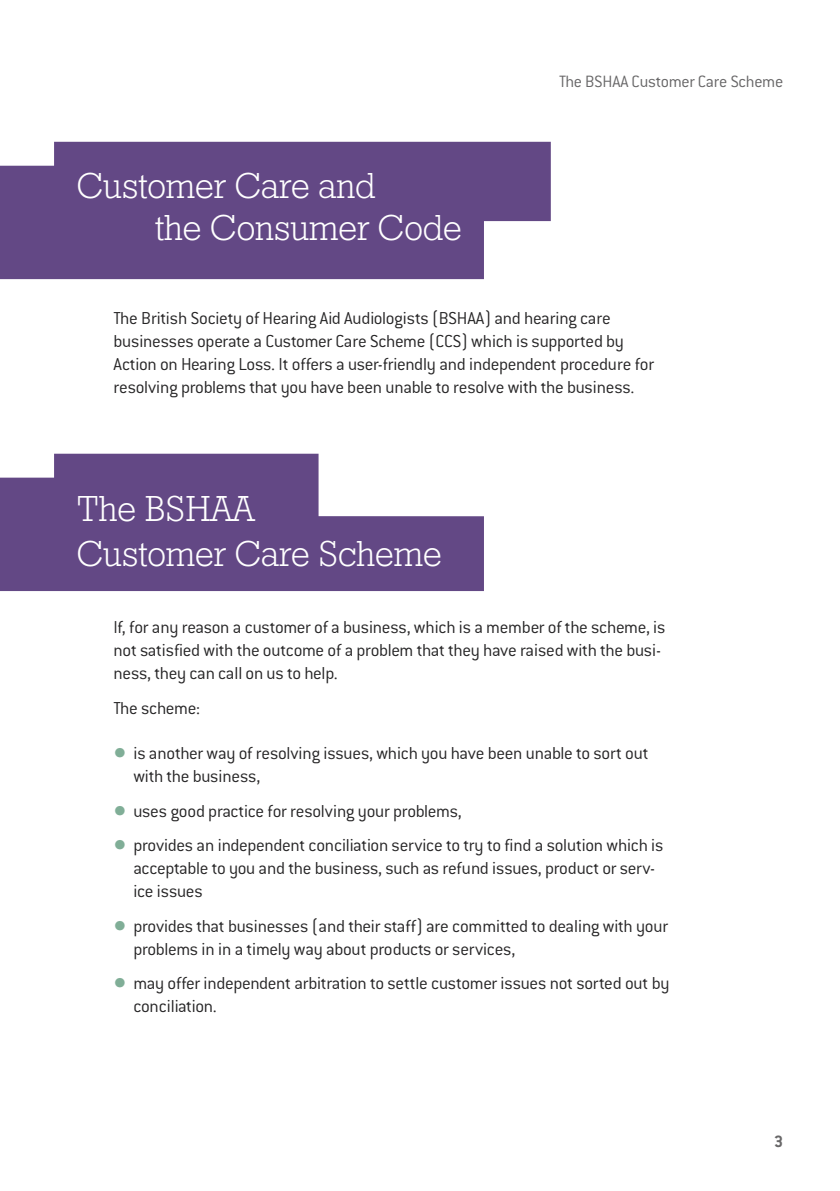
<style>
.page{position:relative;width:840px;height:1191px;background:#fff}
.page>*{position:absolute;margin:0;border:0;box-sizing:border-box;transform-origin:0 0}
.t1{font:36px/42px "Geometric Slab 712 BT Light A";color:#fff}
.t2{font:300 19px/23px "ITC Conduit LTCE";letter-spacing:-.015em;color:#272627}
.t3{font:300 18px "ITC Conduit LTCE";letter-spacing:-.015em;color:#686768}
.t4{font:700 18px "ITC Conduit LTCE";color:#686768}
.s1{font-family:"Newspaper Pi BT";font-weight:400;color:#80ae97}
</style>
<div class="page">
<div style="left:0;top:142px;width:550px;height:137px;background:#634885"></div>
<svg style="left:0;top:454px;width:483px;height:137px;fill:#634885"></svg>
<h1 class="t1" style="left:155px;top:167px;width:308px;text-indent:-78px">Customer Care and<br>the Consumer Code</h1>
<p class="t3" style="left:558px;top:76px;width:225px">The BSHAA Customer Care Scheme</p>
<p class="t2" style="left:113px;top:308px;width:541px">The British Society of Hearing Aid Audiologists (BSHAA) and hearing care businesses operate a Customer Care Scheme (CCS) which is supported by Action on Hearing Loss. It offers a user-friendly and independent procedure for resolving problems that you have been unable to resolve with the business.</p>
<h1 class="t1" style="left:77px;top:488px;width:366px;line-height:45px">The BSHAA<br>Customer Care Scheme</h1>
<p class="t2" style="left:113px;top:618px;width:553px">If, for any reason a customer of a business, which is a member of the scheme, is not satisfied with the outcome of a problem that they have raised with the busi&shy;ness, they can call on us to help.</p>
<p class="t2" style="left:113px;top:698px;width:88px">The scheme:</p>
<p class="t2" style="left:133px;top:744px;width:516px;text-indent:-20px"><span class="s1">•</span> is another way of resolving issues, which you have been unable to sort out with the business,</p>
<p class="t2" style="left:113px;top:801px;width:349px"><span class="s1">•</span> uses good practice for resolving your problems,</p>
<p class="t2" style="left:133px;top:836px;width:531px;text-indent:-20px"><span class="s1">•</span> provides an independent conciliation service to try to find a solution which is acceptable to you and the business, such as refund issues, product or serv&shy;ice issues</p>
<p class="t2" style="left:133px;top:916px;width:536px;text-indent:-20px"><span class="s1">•</span> provides that businesses (and their staff) are committed to dealing with your problems in in a timely way about products or services,</p>
<p class="t2" style="left:133px;top:973px;width:537px;text-indent:-20px"><span class="s1">•</span> may offer independent arbitration to settle customer issues not sorted out by conciliation.</p>
<p class="t4" style="left:773px;top:1136px;width:11px">3</p>
</div>
